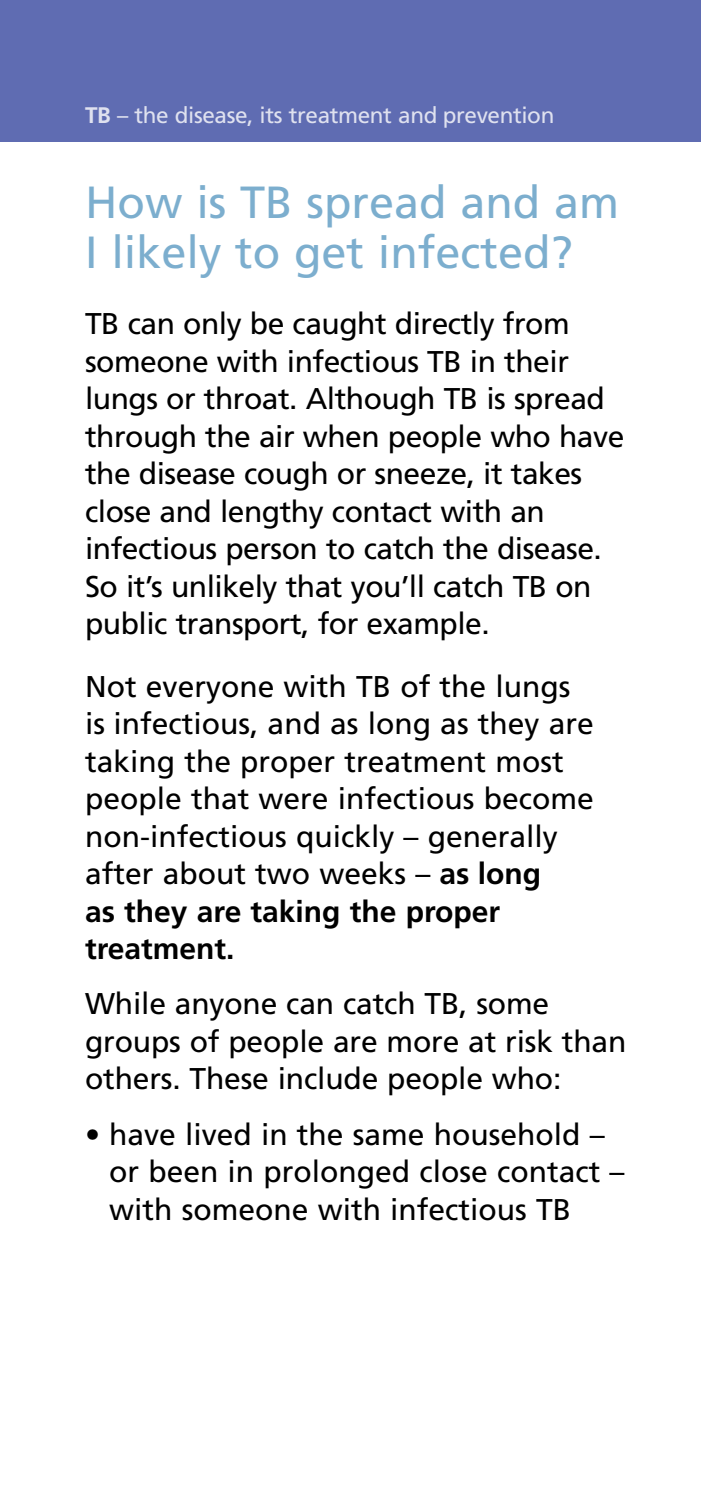
<style>
.page{position:relative;width:702px;height:1489px;background:#fff}
.page>*{position:absolute;margin:0;border:0;box-sizing:border-box;transform-origin:0 0}
.t1{font:45px/50px "Frutiger";color:#7caece}
.t2{font:30px/37.5px "Frutiger";letter-spacing:-.005em;color:#000}
.t3{font:22.5px "Frutiger";letter-spacing:-.015em;color:#dfe1ef}
.s1{font-weight:700}
</style>
<div class="page">
<div style="left:0;top:1px;width:700px;height:141px;background:#5f6cb2"></div>
<p class="t3" style="left:85px;top:102px;width:471px"><span class="s1">TB</span> – the disease, its treatment and prevention</p>
<h1 class="t1" style="left:85px;top:178px;width:535px">How is TB spread and am<br>I likely to get infected?</h1>
<p class="t2" style="left:85px;top:305px;width:540px">TB can only be caught directly from someone with infectious TB in their lungs or throat. Although TB is spread through the air when people who have the disease cough or sneeze, it takes close and lengthy contact with an infectious person to catch the disease.<br>So it’s unlikely that you’ll catch TB on public transport, for example.</p>
<p class="t2" style="left:85px;top:667px;width:510px">Not everyone with TB of the lungs is infectious, and as long as they are taking the proper treatment most people that were infectious become non-infectious quickly – generally after about two weeks – <span class="s1">as long<br>as they are taking the proper treatment.</span></p>
<p class="t2" style="left:85px;top:985px;width:543px">While anyone can catch TB, some groups of people are more at risk than others. These include people who:</p>
<p class="t2" style="left:109px;top:1115px;width:517px;text-indent:-24px">• have lived in the same household – or been in prolonged close contact – with someone with infectious TB</p>
</div>
